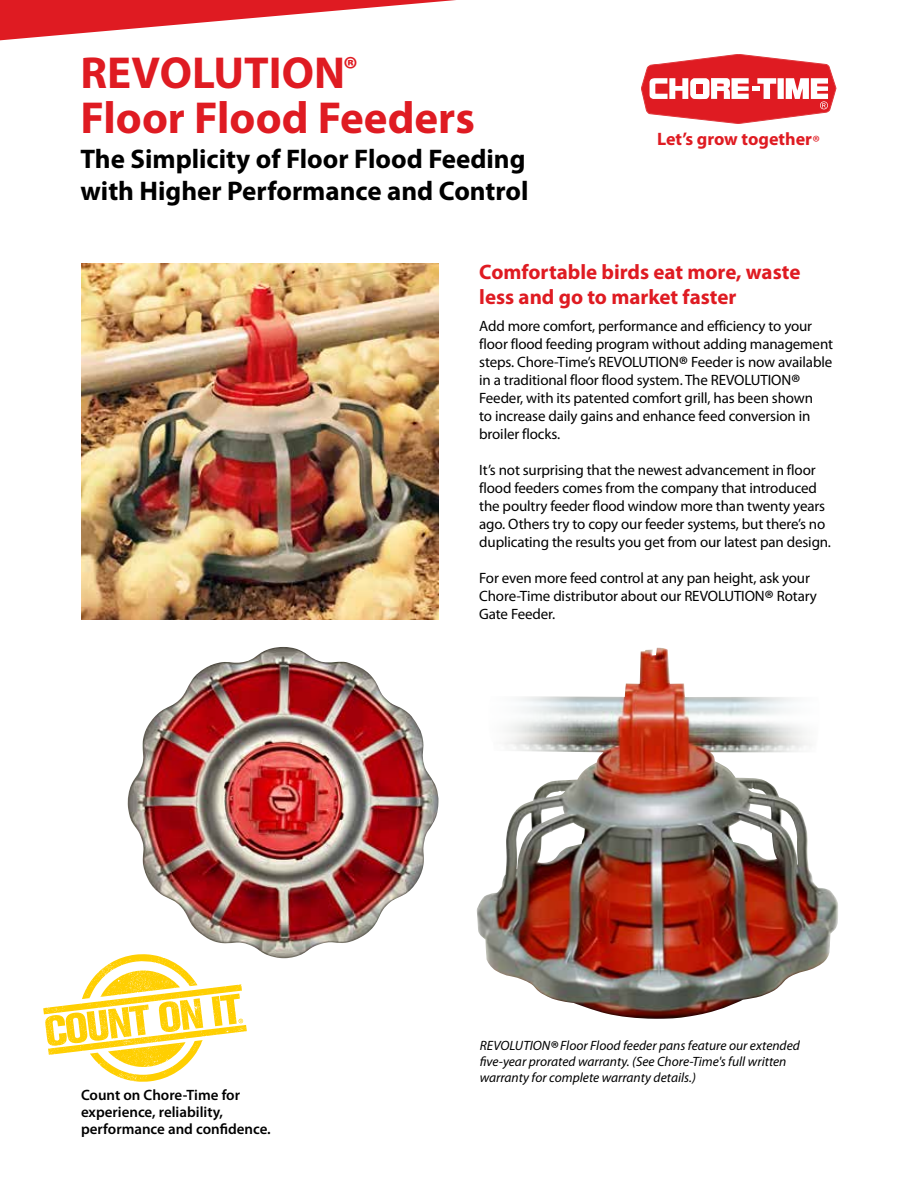
<style>
.page{position:relative;width:918px;height:1188px;background:#fff}
.page>*{position:absolute;margin:0;border:0;box-sizing:border-box;transform-origin:0 0}
.t1{font:700 45px/45px "Myriad Pro";color:#df1b22}
.t2{font:700 27px/32.4px "Myriad Pro";color:#000}
.t3{font:700 21px/25.2px "Myriad Pro";color:#df1b22}
.t4{font:700 18px "Myriad Pro";color:#df1b22}
.t5{font:15px/18px "Myriad Pro";letter-spacing:-.01em;color:#000}
.t6{font:600 15px/17.2px "Myriad Pro";color:#000}
.t7{font:italic 13.5px/15.8px "Myriad Pro";color:#000}
.s1{font-weight:400}
.s2{font-size:22.5px}
.s3{font-size:20.25px}
</style>
<div class="page">
<img style="left:477px;top:648px;width:361px;height:371px">
<svg style="left:641px;top:54px;width:195px;height:70px"></svg>
<svg style="left:0;top:0;width:456px;height:40px"></svg>
<img style="left:81px;top:264px;width:358px;height:356px">
<svg style="left:43px;top:956px;width:204px;height:126px"></svg>
<svg style="left:477px;top:683px;width:102px;height:74px"></svg>
<svg style="left:733px;top:683px;width:105px;height:74px"></svg>
<img style="left:127px;top:647px;width:312px;height:311px">
<h1 class="t1" style="left:80px;top:49px;width:396px">REVOLUTION<sup>®<br></sup>Floor Flood Feeders</h1>
<h2 class="t2" style="left:80px;top:142px;width:450px">The Simplicity of Floor Flood Feeding with Higher Performance and Control</h2>
<p class="t4" style="left:657px;top:127px;width:165px">Let’s grow together<span class="s1">®</span></p>
<h3 class="t3" style="left:479px;top:259px;width:323px">Comfortable birds eat more, waste less and go to market faster</h3>
<p class="t5" style="left:479px;top:317px;width:355px">Add more comfort, performance and efficiency to your floor flood feeding program without adding management steps. Chore-Time’s REVOLUTION<span class="s2">®</span> Feeder is now available in a traditional floor flood system. The REVOLUTION<span class="s2">® </span>Feeder, with its patented comfort grill, has been shown<br>to increase daily gains and enhance feed conversion in broiler flocks.</p>
<p class="t5" style="left:479px;top:461px;width:353px">It’s not surprising that the newest advancement in floor flood feeders comes from the company that introduced the poultry feeder flood window more than twenty years ago. Others try to copy our feeder systems, but there’s no duplicating the results you get from our latest pan design.</p>
<p class="t5" style="left:479px;top:569px;width:339px">For even more feed control at any pan height, ask your<br>Chore-Time distributor about our REVOLUTION<span class="s2">®</span> Rotary<br>Gate Feeder.</p>
<p class="t6" style="left:81px;top:1086px;width:191px">Count on Chore-Time for experience, reliability, performance and confidence.</p>
<p class="t7" style="left:480px;top:1037px;width:322px">REVOLUTION<span class="s3">®</span> Floor Flood feeder pans feature our extended five-year prorated warranty. (See Chore-Time's full written warranty for complete warranty details.)</p>
</div>
